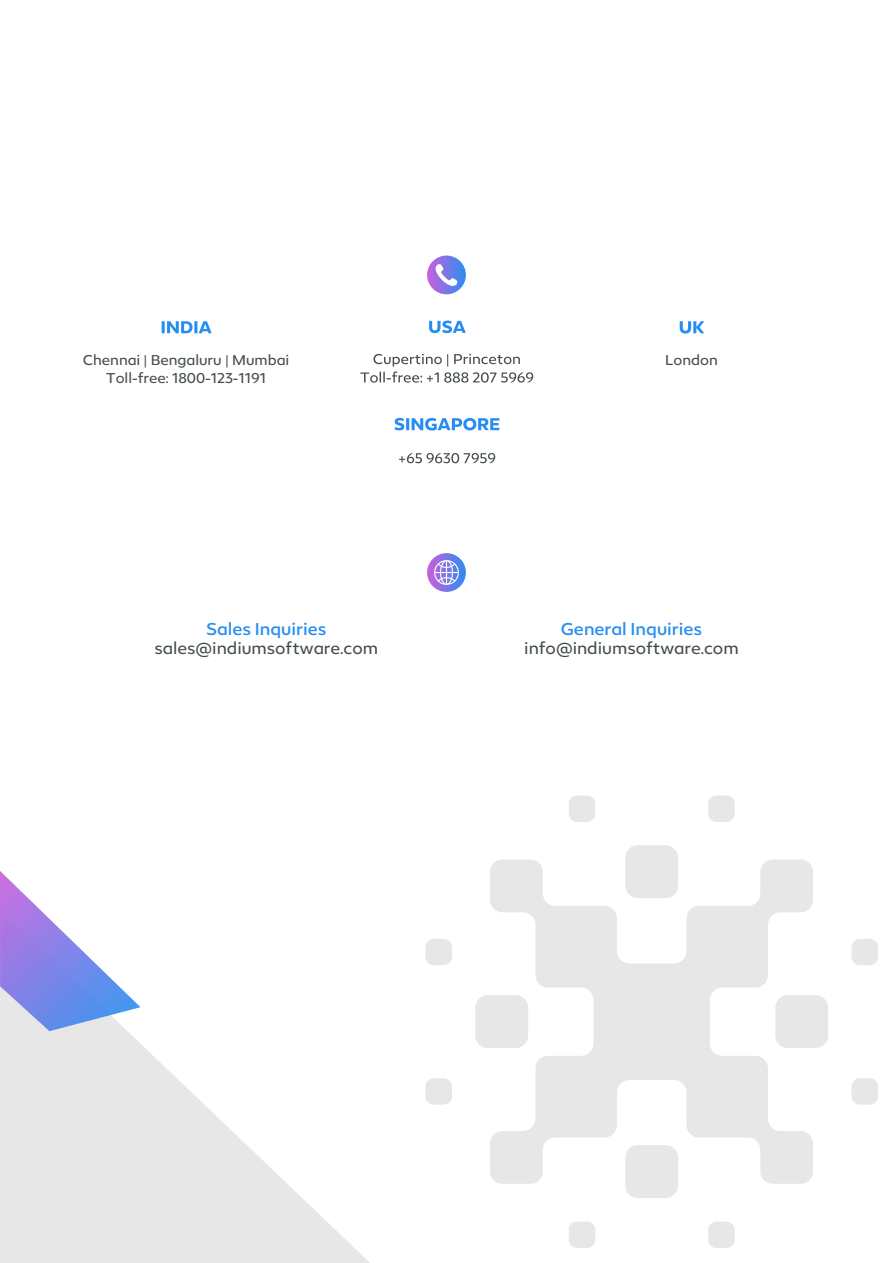
<style>
.page{position:relative;width:893px;height:1263px;background:#fff}
.page>*{position:absolute;margin:0;border:0;box-sizing:border-box;transform-origin:0 0}
.t1{font:500 16.2px "Epura";color:#278ef1}
.t2{font:15.75px "Epura";color:#444c4c}
.t3{font:13.5px/18.5px "Epura";color:#444c4c;text-align:center}
</style>
<div class="page">
<svg style="left:0;top:1031px;width:370px;height:232px;fill:#e7e7e7"></svg>
<svg style="left:0;top:871px;width:141px;height:160px"></svg>
<div style="left:708px;top:795px;width:27px;height:27px;background:#e7e7e7;border-radius:8px"></div>
<div style="left:569px;top:795px;width:26px;height:27px;background:#e7e7e7;border-radius:8px"></div>
<div style="left:708px;top:1221px;width:27px;height:27px;background:#e7e7e7;border-radius:8px"></div>
<div style="left:569px;top:1221px;width:26px;height:27px;background:#e7e7e7;border-radius:8px"></div>
<div style="left:851px;top:1078px;width:27px;height:27px;background:#e7e7e7;border-radius:8px"></div>
<div style="left:851px;top:939px;width:27px;height:26px;background:#e7e7e7;border-radius:8px"></div>
<div style="left:425px;top:1078px;width:27px;height:27px;background:#e7e7e7;border-radius:8px"></div>
<div style="left:425px;top:939px;width:27px;height:26px;background:#e7e7e7;border-radius:8px"></div>
<svg style="left:490px;top:859px;width:323px;height:325px"></svg>
<div style="left:775px;top:995px;width:53px;height:53px;background:#e7e7e7;border-radius:12px"></div>
<div style="left:475px;top:995px;width:53px;height:53px;background:#e7e7e7;border-radius:12px"></div>
<div style="left:625px;top:1145px;width:53px;height:53px;background:#e7e7e7;border-radius:12px"></div>
<div style="left:625px;top:845px;width:53px;height:53px;background:#e7e7e7;border-radius:12px"></div>
<svg style="left:427px;top:256px;width:39px;height:38px"></svg>
<svg style="left:435px;top:263px;width:23px;height:26px"></svg>
<svg style="left:162px;top:321px;width:50px;height:12px"></svg>
<svg style="left:680px;top:321px;width:24px;height:12px"></svg>
<svg style="left:427px;top:553px;width:39px;height:39px"></svg>
<svg style="left:434px;top:560px;width:25px;height:25px"></svg>
<svg style="left:429px;top:321px;width:37px;height:12px"></svg>
<svg style="left:360px;top:354px;width:173px;height:29px"></svg>
<svg style="left:394px;top:418px;width:105px;height:12px"></svg>
<svg style="left:399px;top:453px;width:96px;height:10px"></svg>
<p class="t3" style="left:83px;top:350px;width:208px">Chennai | Bengaluru | Mumbai<br>Toll-free: 1800-123-1191</p>
<p class="t3" style="left:665px;top:350px;width:54px">London</p>
<p class="t1" style="left:206px;top:618px;width:122px">Sales Inquiries</p>
<p class="t2" style="left:154px;top:638px;width:225px">sales@indiumsoftware.com</p>
<p class="t1" style="left:561px;top:618px;width:143px">General Inquiries</p>
<p class="t2" style="left:524px;top:638px;width:216px">info@indiumsoftware.com</p>
</div>
